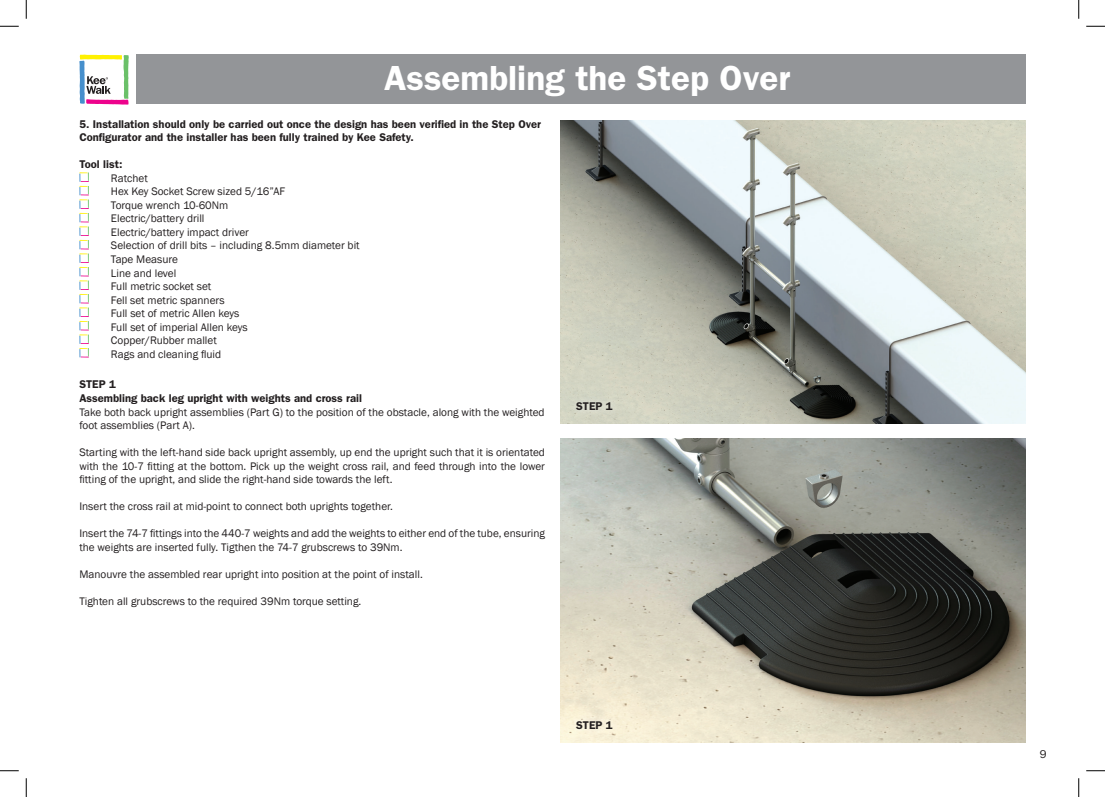
<style>
.page{position:relative;width:1105px;height:797px;background:#fff}
.page>*{position:absolute;margin:0;border:0;box-sizing:border-box;transform-origin:0 0}
.t1{font:600 35px "ITC Franklin Gothic Std";color:#fff}
.t2{font:11.25px/13.5px "Franklin Gothic";color:#231f20}
.t3{font:600 11.25px/13.5px "ITC Franklin Gothic Std";color:#231f20}
.t4{font:11.25px "Franklin Gothic IT Cby BT";color:#231f20}
</style>
<div class="page">
<div style="left:136px;top:55px;width:889px;height:49px;background:#939598"></div>
<svg style="left:79px;top:55px;width:50px;height:49px"></svg>
<img style="left:560px;top:120px;width:465px;height:304px">
<img style="left:560px;top:439px;width:465px;height:303px">
<svg style="left:79px;top:172px;width:10px;height:185px"></svg>
<div style="left:569px;top:394px;width:51px;height:24px;background:#d5d7c6"></div>
<div style="left:569px;top:713px;width:51px;height:23px;background:#f9f2da"></div>
<svg style="left:0;top:25px;width:19px;height:2px"></svg>
<svg style="left:1086px;top:25px;width:19px;height:2px"></svg>
<svg style="left:0;top:770px;width:19px;height:1px"></svg>
<svg style="left:1086px;top:770px;width:19px;height:1px"></svg>
<svg style="left:25px;top:0;width:2px;height:19px"></svg>
<svg style="left:25px;top:778px;width:2px;height:19px"></svg>
<svg style="left:1078px;top:0;width:1px;height:19px"></svg>
<svg style="left:1078px;top:778px;width:1px;height:19px"></svg>
<h1 class="t1" style="left:384px;top:57px;width:407px">Assembling the Step Over</h1>
<p class="t3" style="left:79px;top:117px;width:463px">5. Installation should only be carried out once the design has been verified in the Step Over<br>Configurator and the installer has been fully trained by Kee Safety.</p>
<p class="t3" style="left:79px;top:158px;width:44px">Tool list:</p>
<p class="t2" style="left:111px;top:172px;width:250px">Ratchet<br>Hex Key Socket Screw sized 5/16”AF<br>Torque wrench 10-60Nm<br>Electric/battery drill<br>Electric/battery impact driver<br>Selection of drill bits – including 8.5mm diameter bit<br>Tape Measure<br>Line and level<br>Full metric socket set<br>Fell set metric spanners<br>Full set of metric Allen keys<br>Full set of imperial Allen keys<br>Copper/Rubber mallet<br>Rags and cleaning fluid</p>
<p class="t3" style="left:79px;top:378px;width:284px">STEP 1<br>Assembling back leg upright with weights and cross rail</p>
<p class="t2" style="left:79px;top:405px;width:467px">Take both back upright assemblies (Part G) to the position of the obstacle, along with the weighted foot assemblies (Part A).</p>
<p class="t2" style="left:79px;top:446px;width:467px;text-align:justify">Starting with the left-hand side back upright assembly, up end the upright such that it is orientated with the 10-7 fitting at the bottom. Pick up the weight cross rail, and feed through into the lower fitting of the upright, and slide the right-hand side towards the left.</p>
<p class="t2" style="left:79px;top:500px;width:315px">Insert the cross rail at mid-point to connect both uprights together.</p>
<p class="t2" style="left:79px;top:527px;width:467px">Insert the 74-7 fittings into the 440-7 weights and add the weights to either end of the tube, ensuring the weights are inserted fully. Tigthen the 74-7 grubscrews to 39Nm.</p>
<p class="t2" style="left:79px;top:567px;width:345px">Manouvre the assembled rear upright into position at the point of install.</p>
<p class="t2" style="left:79px;top:594px;width:283px">Tighten all grubscrews to the required 39Nm torque setting.</p>
<p class="t3" style="left:576px;top:399px;width:38px">STEP 1</p>
<p class="t3" style="left:576px;top:718px;width:38px">STEP 1</p>
<p class="t4" style="left:1040px;top:747px;width:8px">9</p>
</div>
